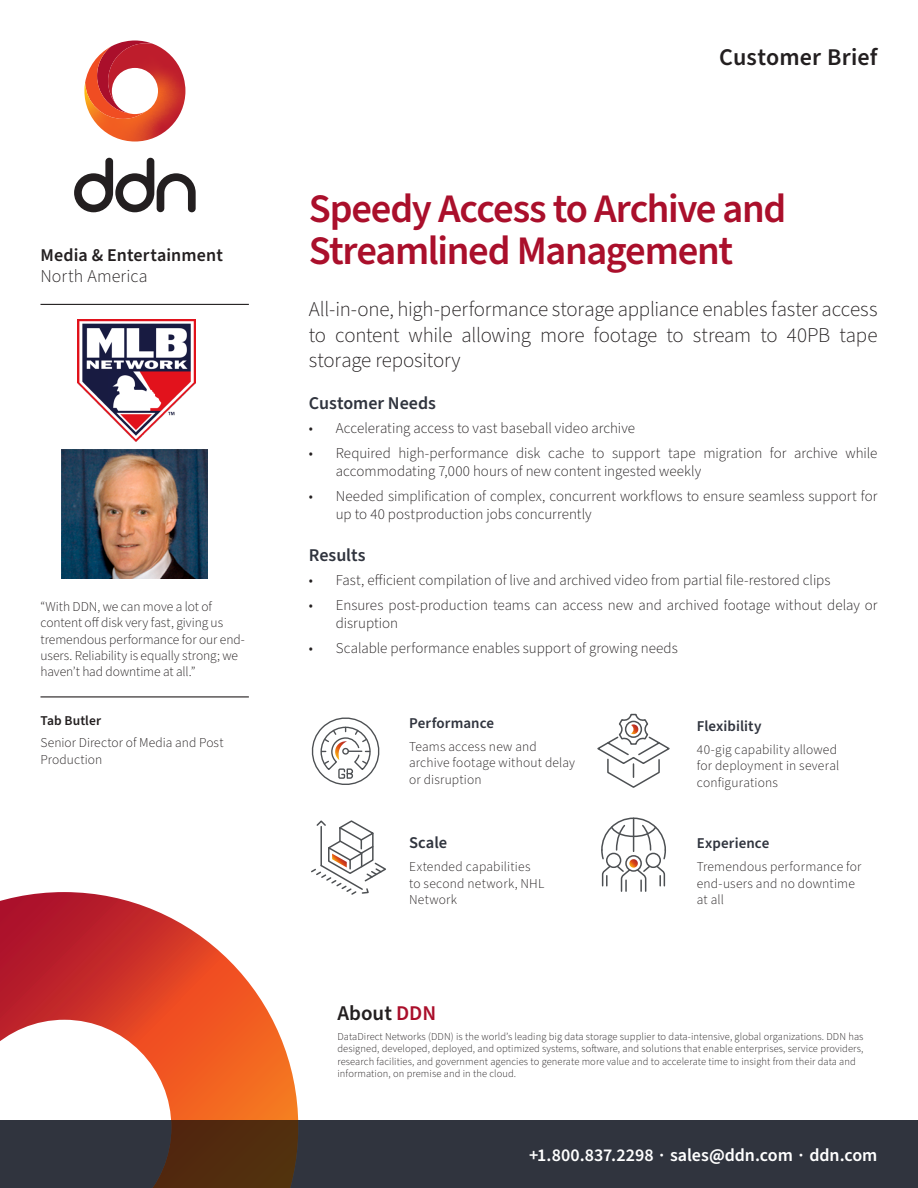
<style>
.page{position:relative;width:918px;height:1188px;background:#fff}
.page>*{position:absolute;margin:0;border:0;box-sizing:border-box;transform-origin:0 0}
.Page_Title{font:600 40.5px/42px "Source Sans Pro";letter-spacing:-.035em;color:#aa0f2b}
.t1{font:600 24px "Source Sans Pro";letter-spacing:.005em;color:#231f20}
.Body_Copy{font:300 21px/25.2px "Source Sans Pro";letter-spacing:-.01em;color:#231f20;text-align:justify}
.t2{font:600 21px "Source Sans Pro";color:#231f20}
.t3{font:600 18px "Source Sans Pro";color:#fff}
.Page_Header{font:600 18px/21px "Source Sans Pro";letter-spacing:.005em;color:#231f20}
.Paragraph_Header{font:600 18px "Source Sans Pro";color:#30343e}
.Paragraph_Header-2{font:600 16.5px "Source Sans Pro";color:#30343e}
.t4{font:300 15px/18px "Source Sans Pro";color:#231f20}
.Paragraph_Header-3{font:600 15px "Source Sans Pro";letter-spacing:.005em;color:#30343e}
.Body_Number_Bullet_P{font:300 13.5px/16.2px "Source Sans Pro";letter-spacing:.015em;color:#231f20}
.Page_Header-2{font:300 13.5px/16.2px "Source Sans Pro";letter-spacing:-.005em;color:#231f20}
.Side_Bar_Body_Copy{font:300 13.5px/16.2px "Source Sans Pro";letter-spacing:.005em;color:#231f20}
.Side_Bar_Body_Copy-2{font:600 13.5px "Source Sans Pro";letter-spacing:.01em;color:#231f20}
.t5{font:300 10.5px/12.6px "Source Sans Pro";letter-spacing:.01em;color:#231f20}
.s1{font-weight:300}
.s2{color:#aa0f2b}
</style>
<div class="page">
<div style="left:0;top:1120px;width:918px;height:68px;background:#30343e"></div>
<svg style="left:0;top:892px;width:298px;height:296px"></svg>
<svg style="left:84px;top:40px;width:101px;height:102px"></svg>
<svg style="left:74px;top:158px;width:122px;height:54px"></svg>
<svg style="left:311px;top:717px;width:69px;height:68px"></svg>
<svg style="left:597px;top:713px;width:73px;height:75px"></svg>
<svg style="left:311px;top:820px;width:75px;height:75px"></svg>
<svg style="left:601px;top:817px;width:65px;height:75px"></svg>
<hr style="left:40px;top:696px;width:209px;height:1px;background:#231f20">
<hr style="left:40px;top:304px;width:209px;height:1px;background:#231f20">
<img style="left:62px;top:450px;width:146px;height:129px">
<img style="left:78px;top:320px;width:118px;height:121px">
<p class="Page_Header" style="left:40px;top:246px;width:184px">Media &amp; Entertainment<br><span class="s1">North America</span></p>
<p class="Page_Header-2" style="left:40px;top:599px;width:206px">“With DDN, we can move a lot of content off disk very fast, giving us tremendous performance for our end&shy;users. Reliability is equally strong; we haven’t had downtime at all.”</p>
<p class="Side_Bar_Body_Copy-2" style="left:40px;top:711px;width:62px">Tab Butler</p>
<p class="Side_Bar_Body_Copy" style="left:40px;top:735px;width:185px">Senior Director of Media and Post<br>Production</p>
<h2 class="t1" style="left:719px;top:41px;width:160px">Customer Brief</h2>
<p class="Page_Title" style="left:309px;top:189px;width:479px">Speedy Access to Archive and<br>Streamlined Management</p>
<p class="Body_Copy" style="left:309px;top:297px;width:570px">All-in-one, high-performance storage appliance enables faster access to content while allowing more footage to stream to 40PB tape storage repository</p>
<p class="Paragraph_Header" style="left:309px;top:391px;width:129px">Customer Needs</p>
<p class="t4" style="left:309px;top:420px;width:328px">• Accelerating access to vast baseball video archive</p>
<p class="t4" style="left:336px;top:445px;width:543px;text-indent:-27px">• Required high-performance disk cache to support tape migration for archive while accommodating 7,000 hours of new content ingested weekly</p>
<p class="t4" style="left:336px;top:487px;width:543px;text-indent:-27px">• Needed simplification of complex, concurrent workflows to ensure seamless support for up to 40 postproduction jobs concurrently</p>
<p class="Paragraph_Header" style="left:309px;top:543px;width:58px">Results</p>
<p class="t4" style="left:309px;top:572px;width:523px">• Fast, efficient compilation of live and archived video from partial file-restored clips</p>
<p class="t4" style="left:336px;top:597px;width:543px;text-indent:-27px">• Ensures post-production teams can access new and archived footage without delay or disruption</p>
<p class="t4" style="left:309px;top:639px;width:370px">• Scalable performance enables support of growing needs</p>
<p class="Paragraph_Header-3" style="left:409px;top:713px;width:87px">Performance</p>
<p class="Body_Number_Bullet_P" style="left:409px;top:739px;width:167px">Teams access new and archive footage without delay or disruption</p>
<p class="Paragraph_Header-2" style="left:409px;top:832px;width:40px">Scale</p>
<p class="Body_Number_Bullet_P" style="left:409px;top:859px;width:137px">Extended capabilities to second network, NHL<br>Network</p>
<p class="Paragraph_Header-3" style="left:697px;top:716px;width:66px">Flexibility</p>
<p class="Body_Number_Bullet_P" style="left:697px;top:742px;width:144px">40-gig capability allowed for deployment in several configurations</p>
<p class="Paragraph_Header-3" style="left:697px;top:833px;width:74px">Experience</p>
<p class="Body_Number_Bullet_P" style="left:697px;top:859px;width:166px">Tremendous performance for end-users and no downtime at all</p>
<p class="t2" style="left:338px;top:999px;width:100px">About <span class="s2">DDN</span></p>
<p class="t5" style="left:338px;top:1030px;width:528px">DataDirect Networks (DDN) is the world’s leading big data storage supplier to data-intensive, global organizations. DDN has designed, developed, deployed, and optimized systems, software, and solutions that enable enterprises, service providers, research facilities, and government agencies to generate more value and to accelerate time to insight from their data and information, on premise and in the cloud.</p>
<p class="t3" style="left:529px;top:1143px;width:350px">+1.800.837.2298 ∙ sales@ddn.com ∙ ddn.com</p>
</div>
